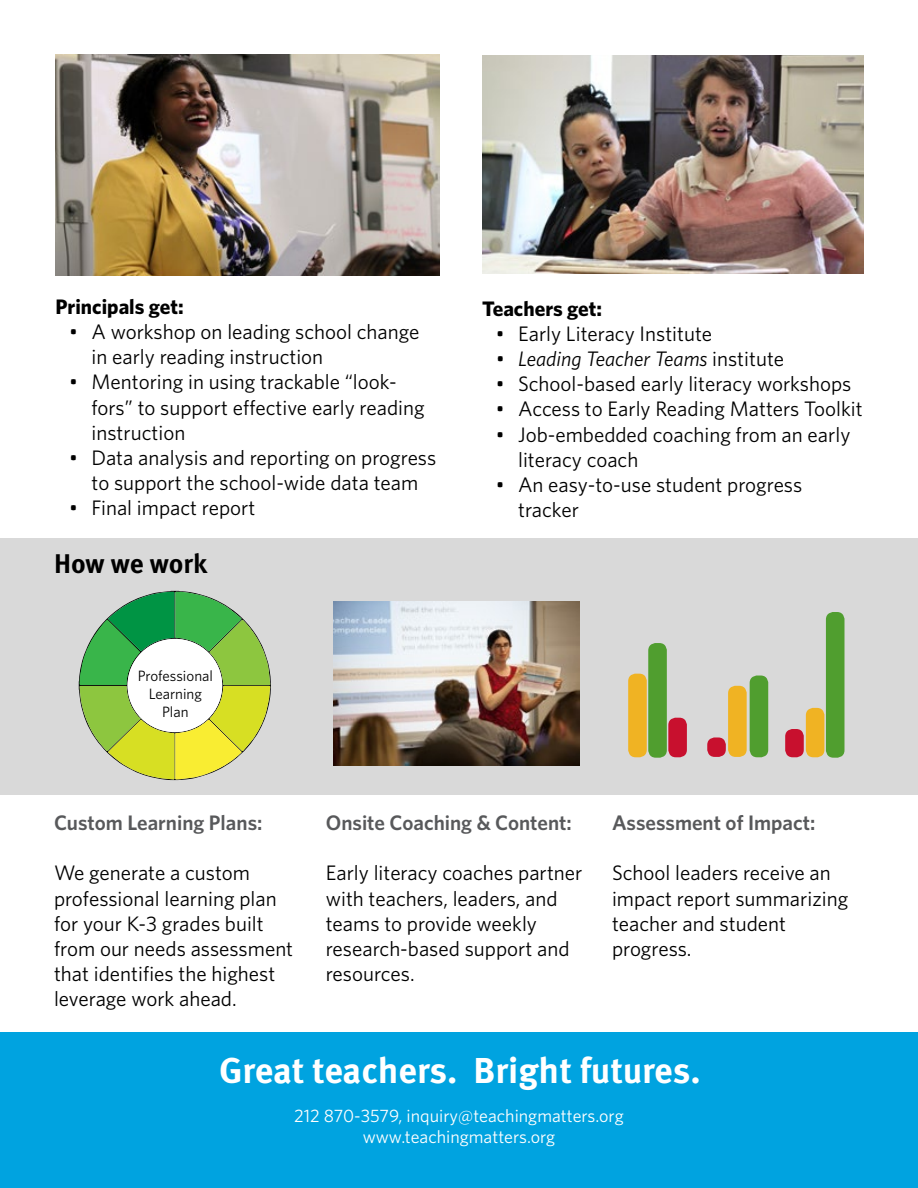
<style>
.page{position:relative;width:918px;height:1188px;background:#fff}
.page>*{position:absolute;margin:0;border:0;box-sizing:border-box;transform-origin:0 0}
.t1{font:700 36px "Meta OT";letter-spacing:-.005em;color:#fff}
.t2{font:700 27px "Meta OT";letter-spacing:-.005em;color:#000}
.t3{font:21px/25.2px "Whitney";color:#000}
.t4{font:600 21px "Whitney";color:#58595b}
.t5{font:italic 21px "Whitney";color:#000}
.t6{font:700 21px "Whitney";color:#000}
.t7{font:18px/21.6px "Whitney";color:#fff;text-align:center}
.t8{font:15px/18px "Whitney";color:#000;text-align:center}
.s1{font-style:normal}
</style>
<div class="page">
<div style="left:0;top:539px;width:918px;height:256px;background:#d9d9d9"></div>
<div style="left:0;top:1033px;width:918px;height:155px;background:#00a3e0"></div>
<svg style="left:79px;top:591px;width:192px;height:189px"></svg>
<img style="left:333px;top:602px;width:247px;height:164px">
<div style="left:628px;top:674px;width:19px;height:83px;background:#f0b323;border-radius:8px"></div>
<div style="left:648px;top:643px;width:19px;height:115px;background:#509e2f;border-radius:8px"></div>
<div style="left:668px;top:718px;width:19px;height:39px;background:#c8102e;border-radius:8px"></div>
<div style="left:728px;top:686px;width:19px;height:71px;background:#f0b323;border-radius:8px"></div>
<div style="left:750px;top:676px;width:18px;height:81px;background:#509e2f;border-radius:8px"></div>
<div style="left:707px;top:737px;width:19px;height:20px;background:#c8102e;border-radius:8px"></div>
<div style="left:806px;top:708px;width:18px;height:49px;background:#f0b323;border-radius:8px"></div>
<div style="left:826px;top:612px;width:19px;height:146px;background:#509e2f;border-radius:8px"></div>
<div style="left:785px;top:729px;width:19px;height:28px;background:#c8102e;border-radius:8px"></div>
<img style="left:482px;top:55px;width:382px;height:219px">
<img style="left:56px;top:54px;width:384px;height:221px">
<p class="t6" style="left:56px;top:292px;width:130px">Principals get:</p>
<p class="t3" style="left:92px;top:319px;width:329px;text-indent:-22px">• A workshop on leading school change in early reading instruction</p>
<p class="t3" style="left:92px;top:369px;width:335px;text-indent:-22px">• Mentoring in using trackable “look&shy;fors” to support effective early reading instruction</p>
<p class="t3" style="left:69px;top:445px;width:369px;text-align:center">• Data analysis and reporting on progress to support the school-wide data team</p>
<p class="t3" style="left:69px;top:495px;width:188px">• Final impact report</p>
<p class="t2" style="left:54px;top:547px;width:155px">How we work</p>
<p class="t8" style="left:138px;top:666px;width:77px">Professional<br>Learning<br>Plan</p>
<p class="t6" style="left:482px;top:294px;width:122px">Teachers get:</p>
<p class="t3" style="left:496px;top:320px;width:218px">• Early Literacy Institute</p>
<p class="t5" style="left:496px;top:345px;width:290px">• Leading Teacher Teams <span class="s1">institute</span></p>
<p class="t3" style="left:496px;top:371px;width:357px">• School-based early literacy workshops</p>
<p class="t3" style="left:496px;top:396px;width:368px">• Access to Early Reading Matters Toolkit</p>
<p class="t3" style="left:518px;top:421px;width:334px;text-indent:-22px">• Job-embedded coaching from an early literacy coach</p>
<p class="t3" style="left:518px;top:472px;width:286px;text-indent:-22px">• An easy-to-use student progress tracker</p>
<p class="t4" style="left:54px;top:809px;width:210px">Custom Learning Plans:</p>
<p class="t3" style="left:54px;top:860px;width:241px">We generate a custom professional learning plan for your K-3 grades built from our needs assessment that identifies the highest leverage work ahead.</p>
<p class="t4" style="left:326px;top:809px;width:248px">Onsite Coaching &amp; Content:</p>
<p class="t3" style="left:326px;top:860px;width:258px">Early literacy coaches partner with teachers, leaders, and teams to provide weekly research-based support and resources.</p>
<p class="t4" style="left:612px;top:809px;width:205px">Assessment of Impact:</p>
<p class="t3" style="left:612px;top:860px;width:238px">School leaders receive an impact report summarizing teacher and student progress.</p>
<h1 class="t1" style="left:219px;top:1048px;width:483px">Great teachers. Bright futures.</h1>
<p class="t7" style="left:294px;top:1104px;width:331px">212 870-3579, inquiry@teachingmatters.org www.teachingmatters.org</p>
</div>
